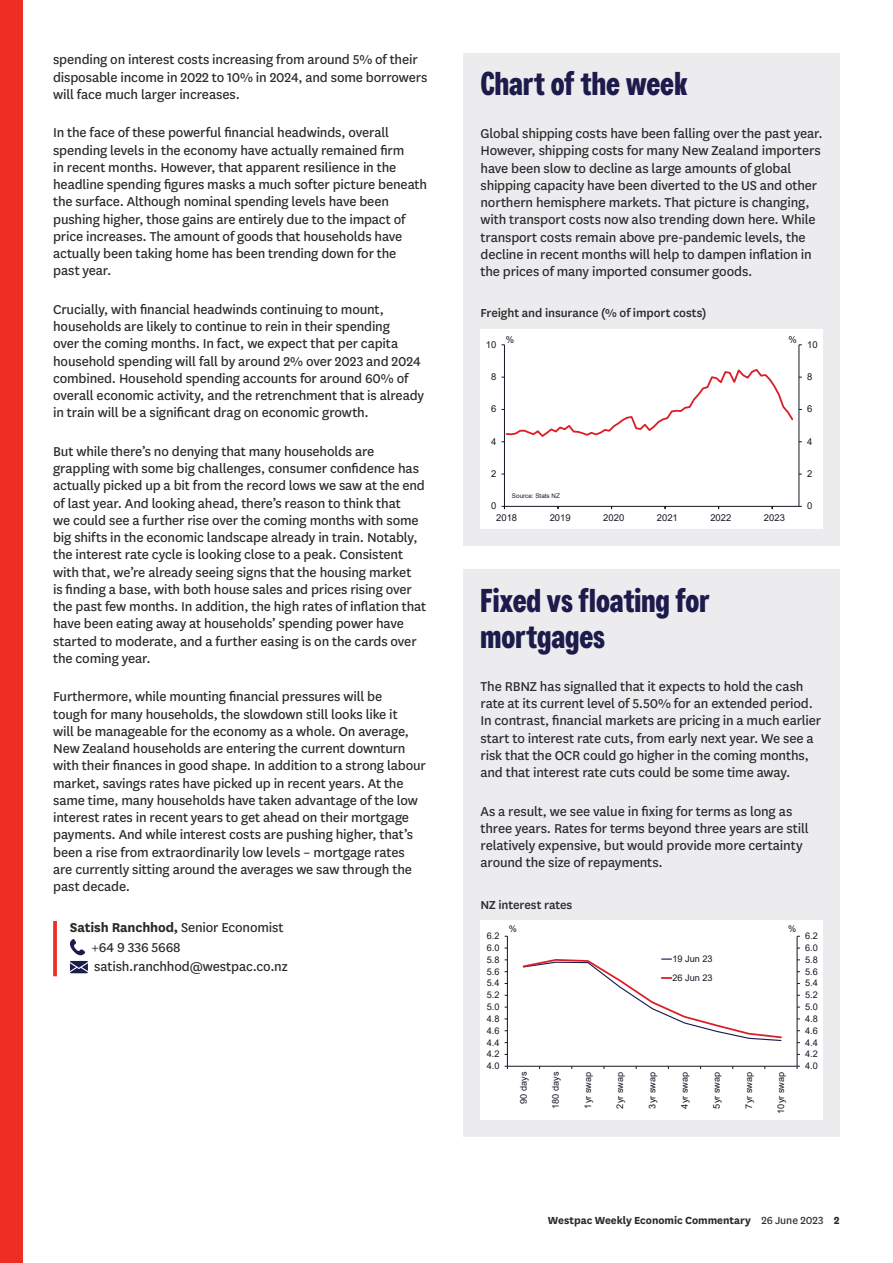
<style>
.page{position:relative;width:893px;height:1263px;background:#fff}
.page>*{position:absolute;margin:0;border:0;box-sizing:border-box;transform-origin:0 0}
.t1{font:700 33px/36px "Westpac";color:#1c1b4c}
.t2{font:15px/17.2px "National LF";letter-spacing:-.01em;color:#2b292a}
.t3{font:500 13.5px "National LF";letter-spacing:-.005em;color:#2b292a}
.t4{font:700 12px "National LF";letter-spacing:-.005em;color:#2b292a}
.t5{font:9.45px "Arial";letter-spacing:-.005em;color:#141823}
.t6{font:9.15px/18.9px "Arial";color:#141823}
.t7{font:6.3px "Arial";color:#141823}
.s1{font-weight:700}
.s2{font-weight:400}
</style>
<div class="page">
<div style="left:0;top:0;width:22px;height:1263px;background:#ee2e22"></div>
<svg style="left:53px;top:921px;width:4px;height:55px"></svg>
<svg style="left:70px;top:939px;width:16px;height:16px"></svg>
<svg style="left:70px;top:961px;width:18px;height:12px"></svg>
<div style="left:463px;top:53px;width:377px;height:493px;background:#ececee"></div>
<div style="left:480px;top:329px;width:343px;height:200px;background:#fff"></div>
<hr style="left:799px;top:345px;width:1px;height:161px;background:#141823">
<hr style="left:504px;top:345px;width:1px;height:161px;background:#141823">
<hr style="left:504px;top:506px;width:295px;height:1px;background:#141823">
<svg style="left:502px;top:367px;width:300px;height:75px"></svg>
<div style="left:463px;top:570px;width:377px;height:567px;background:#ececee"></div>
<div style="left:480px;top:920px;width:343px;height:200px;background:#fff"></div>
<hr style="left:797px;top:936px;width:1px;height:130px;background:#141823">
<hr style="left:507px;top:936px;width:1px;height:130px;background:#141823">
<hr style="left:507px;top:1066px;width:290px;height:1px;background:#141823">
<svg style="left:522px;top:958px;width:260px;height:84px"></svg>
<p class="t2" style="left:53px;top:50px;width:376px">spending on interest costs increasing from around 5% of their disposable income in 2022 to 10% in 2024, and some borrowers will face much larger increases.</p>
<p class="t2" style="left:53px;top:123px;width:376px">In the face of these powerful financial headwinds, overall spending levels in the economy have actually remained firm<br>in recent months. However, that apparent resilience in the headline spending figures masks a much softer picture beneath the surface. Although nominal spending levels have been pushing higher, those gains are entirely due to the impact of price increases. The amount of goods that households have actually been taking home has been trending down for the<br>past year.</p>
<p class="t2" style="left:53px;top:300px;width:373px">Crucially, with financial headwinds continuing to mount, households are likely to continue to rein in their spending<br>over the coming months. In fact, we expect that per capita household spending will fall by around 2% over 2023 and 2024 combined. Household spending accounts for around 60% of overall economic activity, and the retrenchment that is already in train will be a significant drag on economic growth.</p>
<p class="t2" style="left:53px;top:442px;width:375px">But while there’s no denying that many households are grappling with some big challenges, consumer confidence has actually picked up a bit from the record lows we saw at the end of last year. And looking ahead, there’s reason to think that<br>we could see a further rise over the coming months with some big shifts in the economic landscape already in train. Notably, the interest rate cycle is looking close to a peak. Consistent with that, we’re already seeing signs that the housing market<br>is finding a base, with both house sales and prices rising over the past few months. In addition, the high rates of inflation that have been eating away at households’ spending power have started to moderate, and a further easing is on the cards over the coming year.</p>
<p class="t2" style="left:53px;top:687px;width:374px">Furthermore, while mounting financial pressures will be<br>tough for many households, the slowdown still looks like it<br>will be manageable for the economy as a whole. On average, New Zealand households are entering the current downturn with their finances in good shape. In addition to a strong labour market, savings rates have picked up in recent years. At the same time, many households have taken advantage of the low interest rates in recent years to get ahead on their mortgage payments. And while interest costs are pushing higher, that’s been a rise from extraordinarily low levels – mortgage rates are currently sitting around the averages we saw through the past decade.</p>
<p class="t2" style="left:91px;top:917px;width:198px;line-height:19.5px;text-indent:-21px"><span class="s1">Satish Ranchhod,</span> Senior Economist +64 9 336 5668 satish.ranchhod@westpac.co.nz</p>
<h1 class="t1" style="left:480px;top:65px;width:209px">Chart of the week</h1>
<p class="t2" style="left:480px;top:124px;width:344px">Global shipping costs have been falling over the past year.<br>However, shipping costs for many New Zealand importers have been slow to decline as large amounts of global shipping capacity have been diverted to the US and other northern hemisphere markets. That picture is changing, with transport costs now also trending down here. While transport costs remain above pre-pandemic levels, the decline in recent months will help to dampen inflation in the prices of many imported consumer goods.</p>
<p class="t3" style="left:480px;top:304px;width:227px">Freight and insurance (% of import costs)</p>
<p class="t5" style="left:486px;top:338px;width:12px">10</p>
<p class="t5" style="left:506px;top:333px;width:10px">%</p>
<p class="t5" style="left:788px;top:333px;width:10px">%</p>
<p class="t5" style="left:807px;top:338px;width:12px">10</p>
<p class="t5" style="left:491px;top:370px;width:7px">8</p>
<p class="t5" style="left:807px;top:370px;width:7px">8</p>
<p class="t5" style="left:491px;top:403px;width:7px">6</p>
<p class="t5" style="left:807px;top:403px;width:7px">6</p>
<p class="t5" style="left:491px;top:435px;width:7px">4</p>
<p class="t5" style="left:807px;top:435px;width:7px">4</p>
<p class="t5" style="left:491px;top:467px;width:7px">2</p>
<p class="t5" style="left:807px;top:467px;width:7px">2</p>
<p class="t7" style="left:512px;top:491px;width:49px">Source: Stats NZ</p>
<p class="t5" style="left:491px;top:500px;width:7px">0</p>
<p class="t5" style="left:807px;top:499px;width:7px">0</p>
<p class="t5" style="left:496px;top:511px;width:22px">2018</p>
<p class="t5" style="left:550px;top:511px;width:22px">2019</p>
<p class="t5" style="left:603px;top:511px;width:22px">2020</p>
<p class="t5" style="left:657px;top:511px;width:22px">2021</p>
<p class="t5" style="left:710px;top:511px;width:22px">2022</p>
<p class="t5" style="left:764px;top:511px;width:22px">2023</p>
<h1 class="t1" style="left:480px;top:582px;width:231px">Fixed vs floating for mortgages</h1>
<p class="t2" style="left:480px;top:677px;width:342px">The RBNZ has signalled that it expects to hold the cash rate at its current level of 5.50% for an extended period.<br>In contrast, financial markets are pricing in a much earlier start to interest rate cuts, from early next year. We see a risk that the OCR could go higher in the coming months, and that interest rate cuts could be some time away.</p>
<p class="t2" style="left:480px;top:801px;width:330px">As a result, we see value in fixing for terms as long as three years. Rates for terms beyond three years are still relatively expensive, but would provide more certainty around the size of repayments.</p>
<p class="t3" style="left:480px;top:895px;width:93px">NZ interest rates</p>
<p class="t6" style="left:487px;top:926px;width:14px">6.2</p>
<p class="t6" style="left:487px;top:938px;width:14px">6.0</p>
<p class="t6" style="left:487px;top:950px;width:14px">5.8</p>
<p class="t6" style="left:487px;top:962px;width:14px">5.6</p>
<p class="t6" style="left:487px;top:974px;width:14px">5.4</p>
<p class="t6" style="left:509px;top:919px;width:10px">%</p>
<p class="t6" style="left:788px;top:920px;width:10px">%</p>
<p class="t6" style="left:672px;top:949px;width:42px">19 Jun 23<br>26 Jun 23</p>
<p class="t6" style="left:805px;top:926px;width:14px">6.2</p>
<p class="t6" style="left:805px;top:938px;width:14px">6.0</p>
<p class="t6" style="left:805px;top:950px;width:14px">5.8</p>
<p class="t6" style="left:805px;top:962px;width:14px">5.6</p>
<p class="t6" style="left:805px;top:974px;width:14px">5.4</p>
<p class="t6" style="left:487px;top:985px;width:14px">5.2</p>
<p class="t6" style="left:805px;top:985px;width:14px">5.2</p>
<p class="t6" style="left:487px;top:997px;width:14px">5.0</p>
<p class="t6" style="left:805px;top:997px;width:14px">5.0</p>
<p class="t6" style="left:487px;top:1009px;width:14px">4.8</p>
<p class="t6" style="left:805px;top:1009px;width:14px">4.8</p>
<p class="t6" style="left:487px;top:1021px;width:14px">4.6</p>
<p class="t6" style="left:805px;top:1021px;width:14px">4.6</p>
<p class="t6" style="left:487px;top:1033px;width:14px">4.4</p>
<p class="t6" style="left:805px;top:1033px;width:14px">4.4</p>
<p class="t6" style="left:487px;top:1044px;width:14px">4.2</p>
<p class="t6" style="left:805px;top:1044px;width:14px">4.2</p>
<p class="t6" style="left:487px;top:1056px;width:14px">4.0</p>
<p class="t6" style="left:805px;top:1056px;width:14px">4.0</p>
<p class="t6" style="left:514px;top:1104px;width:34px;rotate:-90deg">90 days</p>
<p class="t6" style="left:546px;top:1109px;width:39px;rotate:-90deg">180 days</p>
<p class="t6" style="left:578px;top:1108px;width:38px;rotate:-90deg">1yr swap</p>
<p class="t6" style="left:611px;top:1108px;width:38px;rotate:-90deg">2yr swap</p>
<p class="t6" style="left:643px;top:1108px;width:38px;rotate:-90deg">3yr swap</p>
<p class="t6" style="left:675px;top:1108px;width:38px;rotate:-90deg">4yr swap</p>
<p class="t6" style="left:707px;top:1108px;width:38px;rotate:-90deg">5yr swap</p>
<p class="t6" style="left:739px;top:1108px;width:38px;rotate:-90deg">7yr swap</p>
<p class="t6" style="left:771px;top:1113px;width:43px;rotate:-90deg">10yr swap</p>
<p class="t4" style="left:548px;top:1212px;width:293px">Westpac Weekly Economic Commentary <span class="s2">26 June 2023</span> 2</p>
</div>
